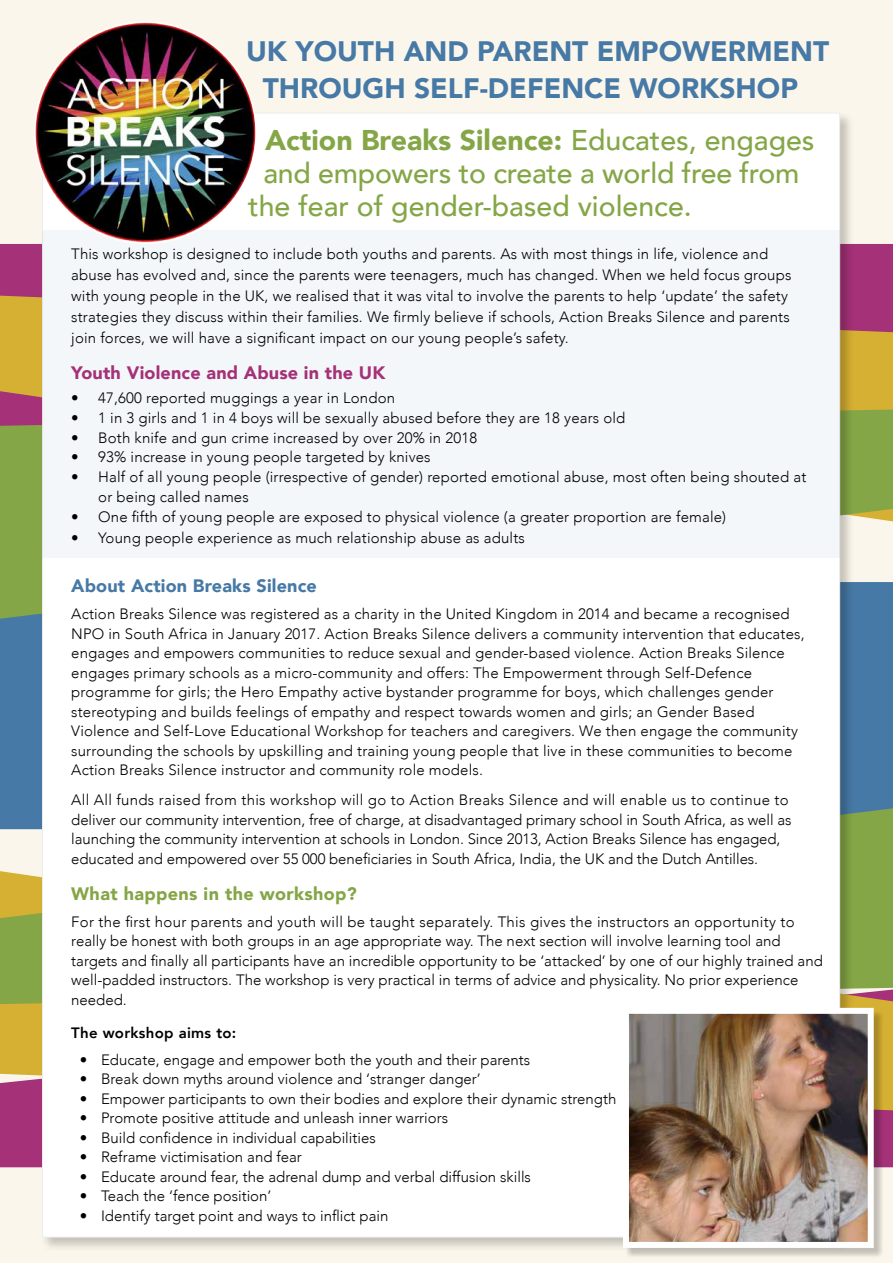
<style>
.page{position:relative;width:893px;height:1263px;background:#fbf6eb}
.page>*{position:absolute;margin:0;border:0;box-sizing:border-box;transform-origin:0 0}
.t1{font:500 28.5px "Avenir";letter-spacing:-.01em;color:#85a646}
.t2{font:900 28.5px "Avenir";color:#85a646}
.t3{font:900 28.05px/37.5px "Avenir";color:#4679a5;text-align:center}
.t4{font:900 18px "Avenir";letter-spacing:.01em;color:#a53178}
.t5{font:900 18px "Avenir";letter-spacing:.02em;color:#85a646}
.t6{font:900 18px "Avenir";letter-spacing:.01em;color:#4679a5}
.t7{font:300 15px/19.5px "Avenir";letter-spacing:.01em;color:#000}
.t8{font:800 15px "Avenir";letter-spacing:.02em;color:#000}
.s1{font-weight:500}
</style>
<div class="page">
<div style="left:0;top:244px;width:893px;height:52px;background:#a53178"></div>
<svg style="left:0;top:296px;width:893px;height:113px;background:#cb9341"></svg>
<svg style="left:0;top:409px;width:893px;height:210px;background:#93a969"></svg>
<svg style="left:0;top:1004px;width:893px;height:106px;background:#cd974a"></svg>
<div style="left:0;top:634px;width:893px;height:174px;background:#4679a5"></div>
<svg style="left:0;top:808px;width:893px;height:196px;background:#9aac5e"></svg>
<div style="left:40px;top:110px;width:814px;height:1141px;background:#000;opacity:.22"></div>
<div style="left:42px;top:113px;width:798px;height:1124px;background:#fff;border:1px solid #ededed"></div>
<div style="left:43px;top:230px;width:797px;height:328px;background:#f4f7f9"></div>
<div style="left:624px;top:1009px;width:260px;height:250px;background:#000;opacity:.22"></div>
<img style="left:630px;top:1015px;width:237px;height:226px">
<div style="left:623px;top:1008px;width:251px;height:240px;border:6px solid #fff"></div>
<img style="left:35px;top:22px;width:221px;height:221px;border-radius:111px">
<h2 class="t3" style="left:246px;top:32px;width:585px">UK YOUTH AND PARENT EMPOWERMENT<br>THROUGH SELF-DEFENCE WORKSHOP</h2>
<h1 class="t2" style="left:265px;top:115px;width:551px">Action Breaks Silence: <span class="s1">Educates, engages</span></h1>
<h1 class="t1" style="left:263px;top:148px;width:537px">and empowers to create a world free from</h1>
<h1 class="t1" style="left:248px;top:181px;width:445px">the fear of gender-based violence.</h1>
<p class="t7" style="left:71px;top:243px;width:722px;line-height:21px">This workshop is designed to include both youths and parents. As with most things in life, violence and abuse has evolved and, since the parents were teenagers, much has changed. When we held focus groups with young people in the UK, we realised that it was vital to involve the parents to help ‘update’ the safety strategies they discuss within their families. We firmly believe if schools, Action Breaks Silence and parents join forces, we will have a significant impact on our young people’s safety.</p>
<p class="t4" style="left:71px;top:357px;width:316px">Youth Violence and Abuse in the UK</p>
<p class="t7" style="left:71px;top:388px;width:325px">• 47,600 reported muggings a year in London</p>
<p class="t7" style="left:71px;top:408px;width:556px">• 1 in 3 girls and 1 in 4 boys will be sexually abused before they are 18 years old</p>
<p class="t7" style="left:71px;top:428px;width:407px">• Both knife and gun crime increased by over 20% in 2018</p>
<p class="t7" style="left:71px;top:447px;width:361px">• 93% increase in young people targeted by knives</p>
<p class="t7" style="left:98px;top:467px;width:709px;text-indent:-27px">• Half of all young people (irrespective of gender) reported emotional abuse, most often being shouted at or being called names</p>
<p class="t7" style="left:71px;top:507px;width:656px">• One fifth of young people are exposed to physical violence (a greater proportion are female)</p>
<p class="t7" style="left:71px;top:528px;width:455px">• Young people experience as much relationship abuse as adults</p>
<p class="t6" style="left:71px;top:571px;width:247px">About Action Breaks Silence</p>
<p class="t7" style="left:71px;top:604px;width:735px">Action Breaks Silence was registered as a charity in the United Kingdom in 2014 and became a recognised NPO in South Africa in January 2017. Action Breaks Silence delivers a community intervention that educates, engages and empowers communities to reduce sexual and gender-based violence. Action Breaks Silence engages primary schools as a micro-community and offers: The Empowerment through Self-Defence programme for girls; the Hero Empathy active bystander programme for boys, which challenges gender stereotyping and builds feelings of empathy and respect towards women and girls; an Gender Based Violence and Self-Love Educational Workshop for teachers and caregivers. We then engage the community surrounding the schools by upskilling and training young people that live in these communities to become Action Breaks Silence instructor and community role models.</p>
<p class="t7" style="left:71px;top:790px;width:722px">All All funds raised from this workshop will go to Action Breaks Silence and will enable us to continue to deliver our community intervention, free of charge, at disadvantaged primary school in South Africa, as well as launching the community intervention at schools in London. Since 2013, Action Breaks Silence has engaged, educated and empowered over 55 000 beneficiaries in South Africa, India, the UK and the Dutch Antilles.</p>
<p class="t5" style="left:71px;top:878px;width:287px">What happens in the workshop?</p>
<p class="t7" style="left:71px;top:912px;width:753px">For the first hour parents and youth will be taught separately. This gives the instructors an opportunity to really be honest with both groups in an age appropriate way. The next section will involve learning tool and targets and finally all participants have an incredible opportunity to be ‘attacked’ by one of our highly trained and well-padded instructors. The workshop is very practical in terms of advice and physicality. No prior experience needed.</p>
<p class="t8" style="left:71px;top:1021px;width:167px">The workshop aims to:</p>
<p class="t7" style="left:80px;top:1050px;width:452px">• Educate, engage and empower both the youth and their parents</p>
<p class="t7" style="left:80px;top:1069px;width:402px">• Break down myths around violence and ‘stranger danger’</p>
<p class="t7" style="left:80px;top:1089px;width:538px">• Empower participants to own their bodies and explore their dynamic strength</p>
<p class="t7" style="left:80px;top:1108px;width:370px">• Promote positive attitude and unleash inner warriors</p>
<p class="t7" style="left:80px;top:1128px;width:298px">• Build confidence in individual capabilities</p>
<p class="t7" style="left:80px;top:1147px;width:224px">• Reframe victimisation and fear</p>
<p class="t7" style="left:80px;top:1167px;width:453px">• Educate around fear, the adrenal dump and verbal diffusion skills</p>
<p class="t7" style="left:80px;top:1186px;width:193px">• Teach the ‘fence position’</p>
<p class="t7" style="left:80px;top:1206px;width:310px">• Identify target point and ways to inflict pain</p>
</div>
